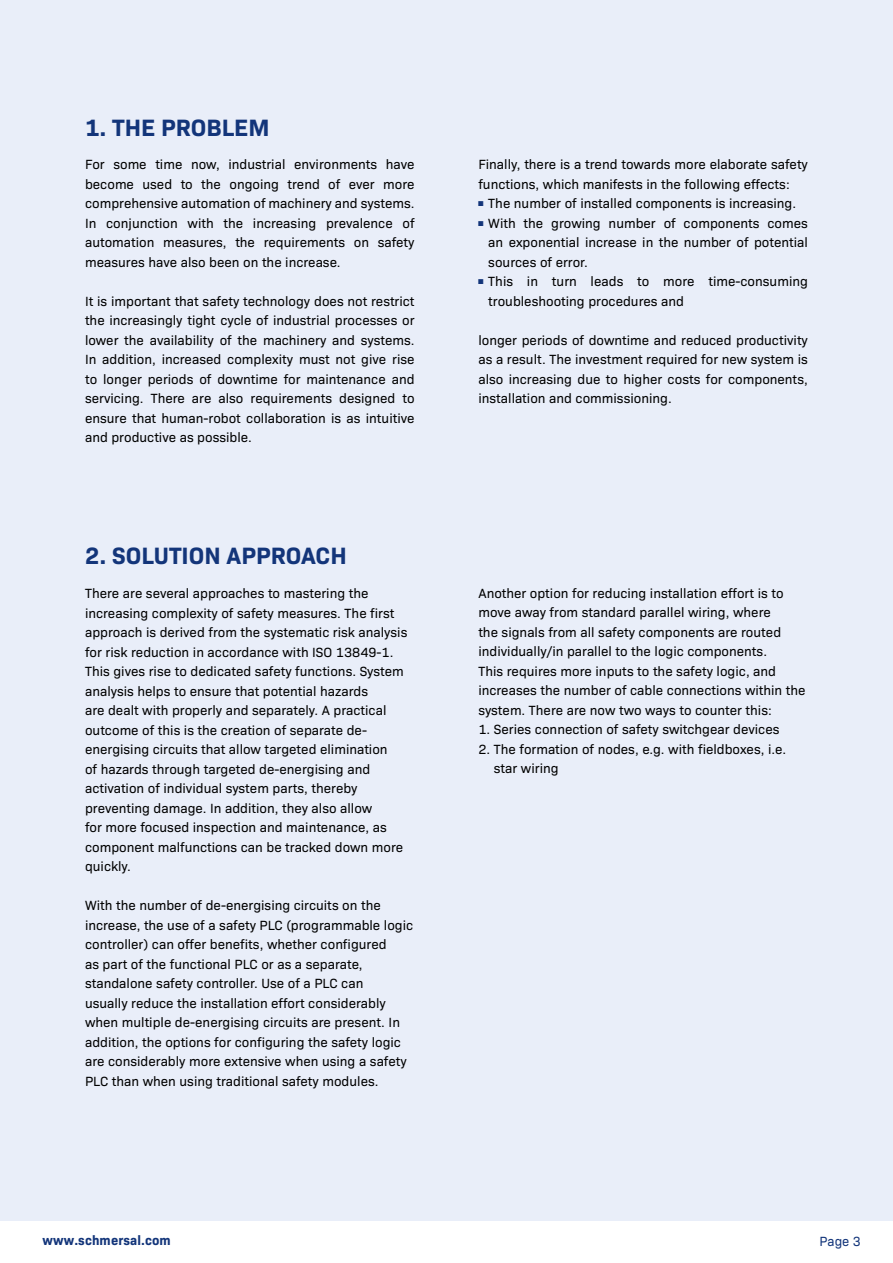
<style>
.page{position:relative;width:893px;height:1263px;background:#fff}
.page>*{position:absolute;margin:0;border:0;box-sizing:border-box;transform-origin:0 0}
.t1{font:700 24px "Bio Sans";color:#13357a}
.t2{font:13.5px/19.5px "Bio Sans";color:#000}
.t3{font:700 13.5px "Bio Sans";letter-spacing:.01em;color:#13357a}
.t4{font:13.5px "Bio Sans";color:#13357a}
.s1{font-family:"Arial Narrow";font-size:10.5px;color:#13357a}
</style>
<div class="page">
<div style="left:0;top:0;width:893px;height:1220px;background:#e9eef9"></div>
<h1 class="t1" style="left:85px;top:109px;width:186px">1. THE PROBLEM</h1>
<p class="t2" style="left:85px;top:154px;width:331px;text-align:justify">For some time now, industrial environments have become used to the ongoing trend of ever more comprehensive automation of machinery and systems.<br>In conjunction with the increasing prevalence of automation measures, the requirements on safety measures have also been on the increase.</p>
<p class="t2" style="left:85px;top:290px;width:331px;text-align:justify">It is important that safety technology does not restrict the increasingly tight cycle of industrial processes or lower the availability of the machinery and systems.<br>In addition, increased complexity must not give rise to longer periods of downtime for maintenance and servicing. There are also requirements designed to ensure that human-robot collaboration is as intuitive and productive as possible.</p>
<h1 class="t1" style="left:85px;top:537px;width:263px">2. SOLUTION APPROACH</h1>
<p class="t2" style="left:85px;top:583px;width:324px">There are several approaches to mastering the increasing complexity of safety measures. The first approach is derived from the systematic risk analysis for risk reduction in accordance with ISO 13849-1.<br>This gives rise to dedicated safety functions. System analysis helps to ensure that potential hazards<br>are dealt with properly and separately. A practical outcome of this is the creation of separate de&shy;energising circuits that allow targeted elimination<br>of hazards through targeted de-energising and activation of individual system parts, thereby preventing damage. In addition, they also allow<br>for more focused inspection and maintenance, as component malfunctions can be tracked down more quickly.</p>
<p class="t2" style="left:85px;top:894px;width:330px">With the number of de-energising circuits on the increase, the use of a safety PLC (programmable logic controller) can offer benefits, whether configured<br>as part of the functional PLC or as a separate, standalone safety controller. Use of a PLC can<br>usually reduce the installation effort considerably when multiple de-energising circuits are present. In addition, the options for configuring the safety logic are considerably more extensive when using a safety PLC than when using traditional safety modules.</p>
<p class="t2" style="left:478px;top:154px;width:331px">Finally, there is a trend towards more elaborate safety functions, which manifests in the following effects:</p>
<p class="t2" style="left:478px;top:193px;width:319px"><span class="s1">■</span> The number of installed components is increasing.</p>
<p class="t2" style="left:488px;top:212px;width:321px;text-align:justify;text-indent:-10px"><span class="s1">■</span> With the growing number of components comes an exponential increase in the number of potential sources of error.</p>
<p class="t2" style="left:488px;top:271px;width:321px;text-indent:-10px"><span class="s1">■</span> This in turn leads to more time-consuming troubleshooting procedures and</p>
<p class="t2" style="left:478px;top:329px;width:331px;text-align:justify">longer periods of downtime and reduced productivity as a result. The investment required for new system is also increasing due to higher costs for components, installation and commissioning.</p>
<p class="t2" style="left:478px;top:582px;width:329px">Another option for reducing installation effort is to move away from standard parallel wiring, where<br>the signals from all safety components are routed individually/in parallel to the logic components.<br>This requires more inputs to the safety logic, and increases the number of cable connections within the system. There are now two ways to counter this:</p>
<p class="t2" style="left:478px;top:719px;width:303px">1. Series connection of safety switchgear devices</p>
<p class="t2" style="left:494px;top:738px;width:294px;text-indent:-15px">2. The formation of nodes, e.g. with fieldboxes, i.e. star wiring</p>
<p class="t3" style="left:43px;top:1230px;width:130px">www.schmersal.com</p>
<p class="t4" style="left:819px;top:1231px;width:43px">Page 3</p>
</div>
